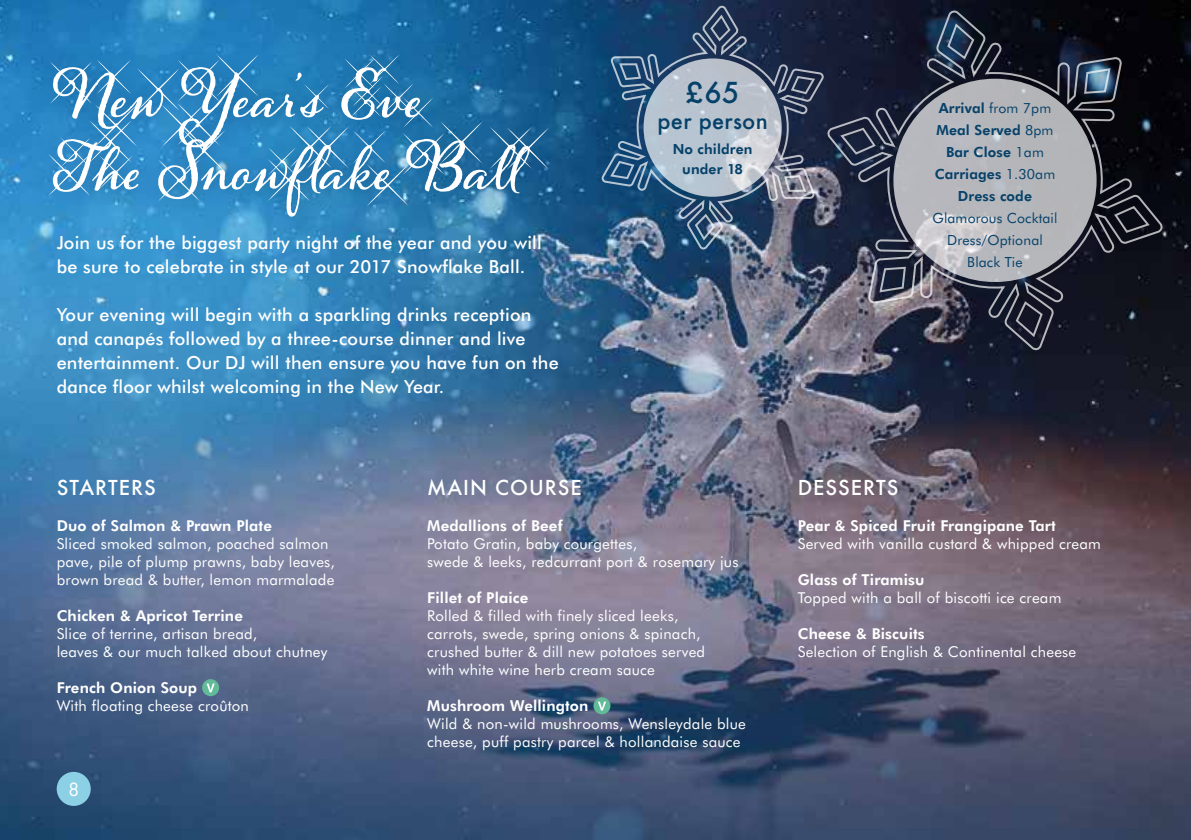
<style>
.page{position:relative;width:1191px;height:840px;background:#fff}
.page>*{position:absolute;margin:0;border:0;box-sizing:border-box;transform-origin:0 0}
.t1{font:700 60px/72px "Alana";color:#fff}
.t2{font:500 28px "Futura";color:#064169}
.t3{font:500 22px "Futura";letter-spacing:.01em;color:#064169}
.t4{font:500 20px "Futura";letter-spacing:.05em;color:#fff}
.t5{font:20px "Futura PT";color:#fff}
.t6{font:500 18px/24px "Futura BT";letter-spacing:.01em;color:#fff}
.t7{font:15px/18px "Futura BT";letter-spacing:.015em;color:#fff}
.t8{font:800 15px "Futura BT";letter-spacing:.01em;color:#fff}
.t9{font:800 14px/22px "Futura BT";letter-spacing:.01em;color:#064169;text-align:center}
.t10{font:14px/22px "Futura BT";letter-spacing:.01em;color:#064169;text-align:center}
.s1{font-weight:400}
</style>
<div class="page">
<img style="left:0;top:0;width:1191px;height:839px">
<div style="left:29px;top:43px;width:524px;height:196px;background:#064169;opacity:.6"></div>
<svg style="left:48px;top:54px;width:210px;height:147px;background:#3288c3"></svg>
<svg style="left:490px;top:127px;width:59px;height:42px;background:#2b6b9b"></svg>
<svg style="left:268px;top:54px;width:214px;height:152px;background:#297bb0"></svg>
<svg style="left:202px;top:678px;width:17px;height:17px"></svg>
<svg style="left:206px;top:683px;width:9px;height:9px"></svg>
<svg style="left:593px;top:696px;width:17px;height:18px"></svg>
<svg style="left:598px;top:701px;width:8px;height:9px"></svg>
<svg style="left:825px;top:0;width:339px;height:389px;background:#484b58"></svg>
<svg style="left:600px;top:4px;width:225px;height:246px;background:#586e89"></svg>
<div style="left:57px;top:771px;width:34px;height:34px;background:#8cd0e5;border-radius:50%"></div>
<h1 class="t1" style="left:57px;top:60px;width:475px">New Year’s Eve<br>The Snowflake Ball</h1>
<p class="t6" style="left:57px;top:230px;width:486px">Join us for the biggest party night of the year and you will be sure to celebrate in style at our 2017 Snowflake Ball.</p>
<p class="t6" style="left:57px;top:302px;width:503px">Your evening will begin with a sparkling drinks reception and canapés followed by a three-course dinner and live entertainment. Our DJ will then ensure you have fun on the dance floor whilst welcoming in the New Year.</p>
<h2 class="t2" style="left:686px;top:73px;width:55px">£65</h2>
<h3 class="t3" style="left:657px;top:106px;width:112px">per person</h3>
<p class="t9" style="left:672px;top:139px;width:81px;line-height:20px">No children under 18</p>
<p class="t9" style="left:934px;top:97px;width:122px">Arrival <span class="s1">from 7pm<br></span>Meal Served <span class="s1">8pm<br></span>Bar Close <span class="s1">1am<br></span>Carriages <span class="s1">1.30am<br></span>Dress code</p>
<p class="t10" style="left:932px;top:207px;width:127px">Glamorous Cocktail<br>Dress/Optional<br>Black Tie</p>
<h3 class="t4" style="left:57px;top:473px;width:101px">STARTERS</h3>
<p class="t8" style="left:57px;top:516px;width:217px">Duo of Salmon &amp; Prawn Plate</p>
<p class="t7" style="left:57px;top:534px;width:280px">Sliced smoked salmon, poached salmon pave, pile of plump prawns, baby leaves, brown bread &amp; butter, lemon marmalade</p>
<p class="t8" style="left:57px;top:606px;width:188px">Chicken &amp; Apricot Terrine</p>
<p class="t7" style="left:57px;top:624px;width:272px">Slice of terrine, artisan bread,<br>leaves &amp; our much talked about chutney</p>
<p class="t8" style="left:57px;top:678px;width:142px">French Onion Soup</p>
<p class="t7" style="left:57px;top:696px;width:194px">With floating cheese croûton</p>
<h3 class="t5" style="left:68px;top:776px;width:13px">8</h3>
<h3 class="t4" style="left:427px;top:473px;width:156px">MAIN COURSE</h3>
<p class="t8" style="left:427px;top:516px;width:137px">Medallions of Beef</p>
<p class="t7" style="left:427px;top:534px;width:313px">Potato Gratin, baby courgettes,<br>swede &amp; leeks, redcurrant port &amp; rosemary jus</p>
<p class="t8" style="left:427px;top:588px;width:103px">Fillet of Plaice</p>
<p class="t7" style="left:427px;top:606px;width:279px">Rolled &amp; filled with finely sliced leeks, carrots, swede, spring onions &amp; spinach, crushed butter &amp; dill new potatoes served with white wine herb cream sauce</p>
<p class="t8" style="left:427px;top:696px;width:163px">Mushroom Wellington</p>
<p class="t7" style="left:427px;top:714px;width:320px">Wild &amp; non-wild mushrooms, Wensleydale blue cheese, puff pastry parcel &amp; hollandaise sauce</p>
<h3 class="t4" style="left:797px;top:473px;width:102px">DESSERTS</h3>
<p class="t8" style="left:797px;top:516px;width:259px">Pear &amp; Spiced Fruit Frangipane Tart</p>
<p class="t7" style="left:797px;top:534px;width:305px">Served with vanilla custard &amp; whipped cream</p>
<p class="t8" style="left:797px;top:570px;width:128px">Glass of Tiramisu</p>
<p class="t7" style="left:797px;top:588px;width:265px">Topped with a ball of biscotti ice cream</p>
<p class="t8" style="left:797px;top:624px;width:128px">Cheese &amp; Biscuits</p>
<p class="t7" style="left:797px;top:642px;width:280px">Selection of English &amp; Continental cheese</p>
</div>
